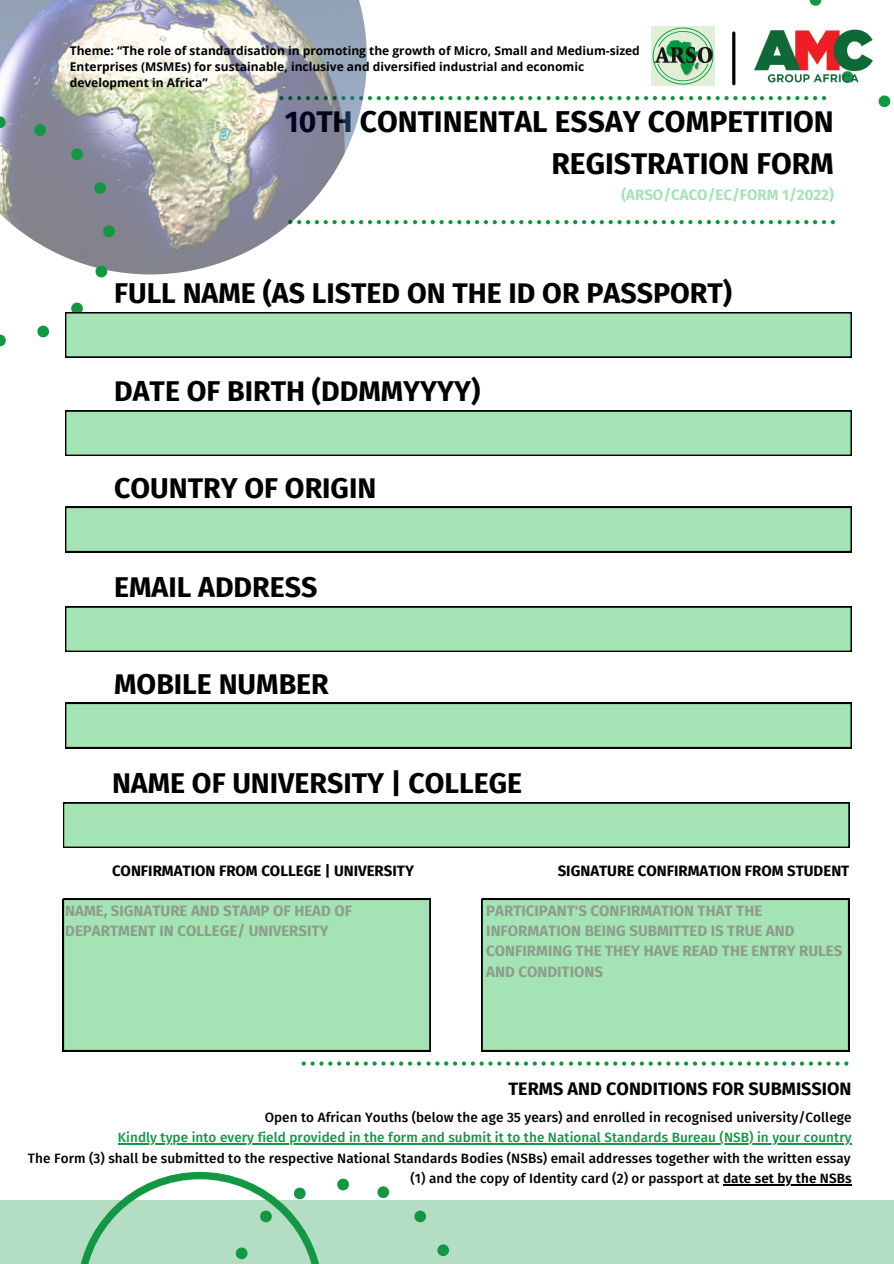
<style>
.page{position:relative;width:894px;height:1264px;background:#fff}
.page>*{position:absolute;margin:0;border:0;box-sizing:border-box;transform-origin:0 0}
.t1{font:700 30px/41.7px "Fira Sans";color:#000;text-align:right}
.t2{font:700 28.5px "Fira Sans";color:#000}
.t3{font:700 18px "Fira Sans";color:#000}
.t4{font:700 15px/20.2px "Fira Sans";color:#8f9b8b}
.t5{font:700 15px "Fira Sans";color:#000}
.t6{font:700 15px "Fira Sans";color:#a4e4b4}
.t7{font:500 13.5px/20.2px "Fira Sans";letter-spacing:.005em;color:#000;text-align:right}
.t8{font:500 13.5px "Fira Sans";letter-spacing:.005em;color:#129743}
.t9{font:700 12px/16px "Open Sans";color:#000}
.s1{font-weight:600}
</style>
<div class="page">
<svg style="left:301px;top:1061px;width:404px;height:4px"></svg>
<svg style="left:711px;top:1061px;width:137px;height:4px"></svg>
<div style="left:0;top:1200px;width:893px;height:63px;background:#b4dec4"></div>
<svg style="left:81px;top:1171px;width:368px;height:92px"></svg>
<svg style="left:0;top:0;width:891px;height:357px"></svg>
<hr style="left:118px;top:1143px;width:733px;height:1px;background:#129743">
<hr style="left:722px;top:1184px;width:129px;height:1px;background:#000">
<svg style="left:65px;top:410px;width:786px;height:46px;background:#97d3a6"></svg>
<svg style="left:65px;top:507px;width:786px;height:45px;background:#9bd8aa"></svg>
<div style="left:65px;top:606px;width:786px;height:45px;background:#a4e4b4"></div>
<svg style="left:65px;top:703px;width:786px;height:45px;background:#9bd8aa"></svg>
<div style="left:63px;top:802px;width:786px;height:45px;background:#a4e4b4"></div>
<div style="left:63px;top:899px;width:367px;height:152px;background:#a4e4b4"></div>
<div style="left:481px;top:899px;width:367px;height:152px;background:#a4e4b4"></div>
<p class="t9" style="left:70px;top:42px;width:571px">Theme: “The role of standardisation in promoting the growth of Micro, Small and Medium-sized<br>Enterprises (MSMEs) for sustainable, inclusive and diversified industrial and economic development in Africa”</p>
<h1 class="t1" style="left:285px;top:102px;width:550px">10TH CONTINENTAL ESSAY COMPETITION<br>REGISTRATION FORM</h1>
<p class="t6" style="left:621px;top:186px;width:214px">(ARSO/CACO/EC/FORM 1/2022)</p>
<h2 class="t2" style="left:114px;top:276px;width:619px">FULL NAME (AS LISTED ON THE ID OR PASSPORT)</h2>
<h2 class="t2" style="left:114px;top:375px;width:367px">DATE OF BIRTH (DDMMYYYY)</h2>
<h2 class="t2" style="left:114px;top:471px;width:263px">COUNTRY OF ORIGIN</h2>
<h2 class="t2" style="left:114px;top:570px;width:205px">EMAIL ADDRESS</h2>
<h2 class="t2" style="left:114px;top:667px;width:216px">MOBILE NUMBER</h2>
<h2 class="t2" style="left:112px;top:766px;width:411px">NAME OF UNIVERSITY | COLLEGE</h2>
<p class="t5" style="left:112px;top:862px;width:303px">CONFIRMATION FROM COLLEGE | UNIVERSITY</p>
<p class="t5" style="left:557px;top:862px;width:293px">SIGNATURE CONFIRMATION FROM STUDENT</p>
<p class="t4" style="left:65px;top:900px;width:288px">NAME, SIGNATURE AND STAMP OF HEAD OF<br>DEPARTMENT IN COLLEGE/ UNIVERSITY</p>
<p class="t4" style="left:486px;top:900px;width:357px">PARTICIPANT'S CONFIRMATION THAT THE INFORMATION BEING SUBMITTED IS TRUE AND CONFIRMING THE THEY HAVE READ THE ENTRY RULES AND CONDITIONS</p>
<h3 class="t3" style="left:508px;top:1077px;width:344px">TERMS AND CONDITIONS FOR SUBMISSION</h3>
<p class="t7" style="left:265px;top:1107px;width:588px">Open to African Youths (below the age 35 years) and enrolled in recognised university/College</p>
<p class="t8" style="left:118px;top:1129px;width:735px">Kindly type into every field provided in the form and submit it to the National Standards Bureau (NSB) in your country</p>
<p class="t7" style="left:28px;top:1147px;width:824px">The Form (3) shall be submitted to the respective National Standards Bodies (NSBs) email addresses together with the written essay (1) and the copy of Identity card (2) or passport at <span class="s1">date set by the NSBs</span></p>
</div>
